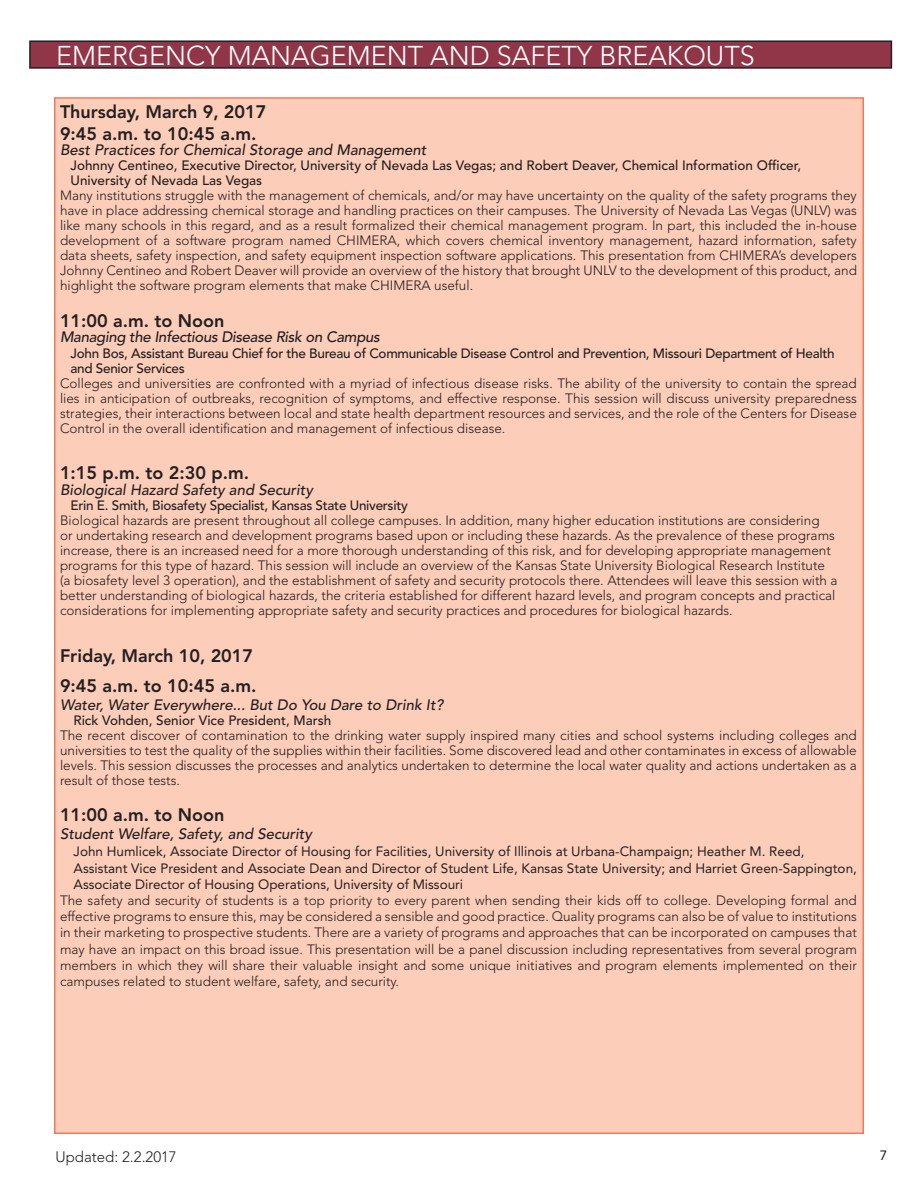
<style>
.page{position:relative;width:918px;height:1188px;background:#fff}
.page>*{position:absolute;margin:0;border:0;box-sizing:border-box;transform-origin:0 0}
.t1{font:300 27px "Avenir LT Std";color:#fff}
.t2{font:800 18px "Avenir LT Std";color:#231f20}
.t3{font:800 18px "Avenir";color:#231f20}
.t4{font:italic 500 15px "Avenir LT Std";color:#231f20}
.t5{font:italic 500 15px "Avenir LT Std";letter-spacing:-.02em;color:#231f20}
.t6{font:300 15px "Avenir";color:#231f20}
.t7{font:300 13.5px/15px "Avenir LT Std";color:#231f20;text-align:justify}
.t8{font:13.5px/16.2px "Avenir LT Std";color:#231f20}
.t9{font:500 13.5px/15px "Avenir LT Std";letter-spacing:-.02em;color:#231f20}
.t10{font:500 13.5px/15px "Avenir LT Std";color:#231f20}
</style>
<div class="page">
<div style="left:54px;top:97px;width:810px;height:1037px;background:#fccdb9;border:2px solid #f3795b"></div>
<div style="left:30px;top:41px;width:861px;height:27px;background:#903648"></div>
<div style="left:29px;top:40px;width:863px;height:29px;border:2px solid #231f20"></div>
<p class="t1" style="left:56px;top:40px;width:700px">EMERGENCY MANAGEMENT AND SAFETY BREAKOUTS</p>
<p class="t2" style="left:60px;top:101px;width:208px">Thursday, March 9, 2017</p>
<p class="t2" style="left:60px;top:123px;width:198px">9:45 a.m. to 10:45 a.m.</p>
<p class="t4" style="left:60px;top:141px;width:368px">Best Practices for Chemical Storage and Management</p>
<p class="t10" style="left:70px;top:158px;width:732px">Johnny Centineo, Executive Director, University of Nevada Las Vegas; and Robert Deaver, Chemical Information Officer,<br>University of Nevada Las Vegas</p>
<p class="t7" style="left:60px;top:188px;width:798px">Many institutions struggle with the management of chemicals, and/or may have uncertainty on the quality of the safety programs they have in place addressing chemical storage and handling practices on their campuses. The University of Nevada Las Vegas (UNLV) was like many schools in this regard, and as a result formalized their chemical management program. In part, this included the in-house development of a software program named CHIMERA, which covers chemical inventory management, hazard information, safety data sheets, safety inspection, and safety equipment inspection software applications. This presentation from CHIMERA’s developers Johnny Centineo and Robert Deaver will provide an overview of the history that brought UNLV to the development of this product, and highlight the software program elements that make CHIMERA useful.</p>
<p class="t2" style="left:60px;top:310px;width:166px">11:00 a.m. to Noon</p>
<p class="t5" style="left:60px;top:328px;width:321px">Managing the Infectious Disease Risk on Campus</p>
<p class="t9" style="left:70px;top:346px;width:766px">John Bos, Assistant Bureau Chief for the Bureau of Communicable Disease Control and Prevention, Missouri Department of Health and Senior Services</p>
<p class="t7" style="left:60px;top:376px;width:798px">Colleges and universities are confronted with a myriad of infectious disease risks. The ability of the university to contain the spread lies in anticipation of outbreaks, recognition of symptoms, and effective response. This session will discuss university preparedness strategies, their interactions between local and state health department resources and services, and the role of the Centers for Disease Control in the overall identification and management of infectious disease.</p>
<p class="t2" style="left:60px;top:462px;width:191px">1:15 p.m. to 2:30 p.m.</p>
<p class="t4" style="left:60px;top:481px;width:254px">Biological Hazard Safety and Security</p>
<p class="t9" style="left:70px;top:498px;width:339px">Erin E. Smith, Biosafety Specialist, Kansas State University</p>
<p class="t7" style="left:60px;top:513px;width:779px;text-align:left">Biological hazards are present throughout all college campuses. In addition, many higher education institutions are considering<br>or undertaking research and development programs based upon or including these hazards. As the prevalence of these programs increase, there is an increased need for a more thorough understanding of this risk, and for developing appropriate management programs for this type of hazard. This session will include an overview of the Kansas State University Biological Research Institute (a biosafety level 3 operation), and the establishment of safety and security protocols there. Attendees will leave this session with a better understanding of biological hazards, the criteria established for different hazard levels, and program concepts and practical considerations for implementing appropriate safety and security practices and procedures for biological hazards.</p>
<p class="t2" style="left:60px;top:645px;width:195px">Friday, March 10, 2017</p>
<p class="t3" style="left:60px;top:675px;width:198px">9:45 a.m. to 10:45 a.m.</p>
<p class="t4" style="left:60px;top:696px;width:385px">Water, Water Everywhere... But Do You Dare to Drink It?</p>
<p class="t10" style="left:74px;top:713px;width:259px">Rick Vohden, Senior Vice President, Marsh</p>
<p class="t7" style="left:60px;top:728px;width:798px">The recent discover of contamination to the drinking water supply inspired many cities and school systems including colleges and universities to test the quality of the supplies within their facilities. Some discovered lead and other contaminates in excess of allowable levels. This session discusses the processes and analytics undertaken to determine the local water quality and actions undertaken as a result of those tests.</p>
<p class="t2" style="left:60px;top:804px;width:166px">11:00 a.m. to Noon</p>
<p class="t4" style="left:60px;top:825px;width:253px">Student Welfare, Safety, and Security</p>
<p class="t8" style="left:74px;top:844px;width:785px">John Humlicek, Associate Director of Housing for Facilities, University of Illinois at Urbana-Champaign; Heather M. Reed,<br>Assistant Vice President and Associate Dean and Director of Student Life, Kansas State University; and Harriet Green-Sappington,<br>Associate Director of Housing Operations, University of Missouri</p>
<p class="t7" style="left:60px;top:892px;width:798px;line-height:16.2px">The safety and security of students is a top priority to every parent when sending their kids off to college. Developing formal and effective programs to ensure this, may be considered a sensible and good practice. Quality programs can also be of value to institutions in their marketing to prospective students. There are a variety of programs and approaches that can be incorporated on campuses that may have an impact on this broad issue. This presentation will be a panel discussion including representatives from several program members in which they will share their valuable insight and some unique initiatives and program elements implemented on their campuses related to student welfare, safety, and security.</p>
<p class="t6" style="left:56px;top:1148px;width:123px">Updated: 2.2.2017</p>
<p class="t8" style="left:880px;top:1147px;width:9px">7</p>
</div>
